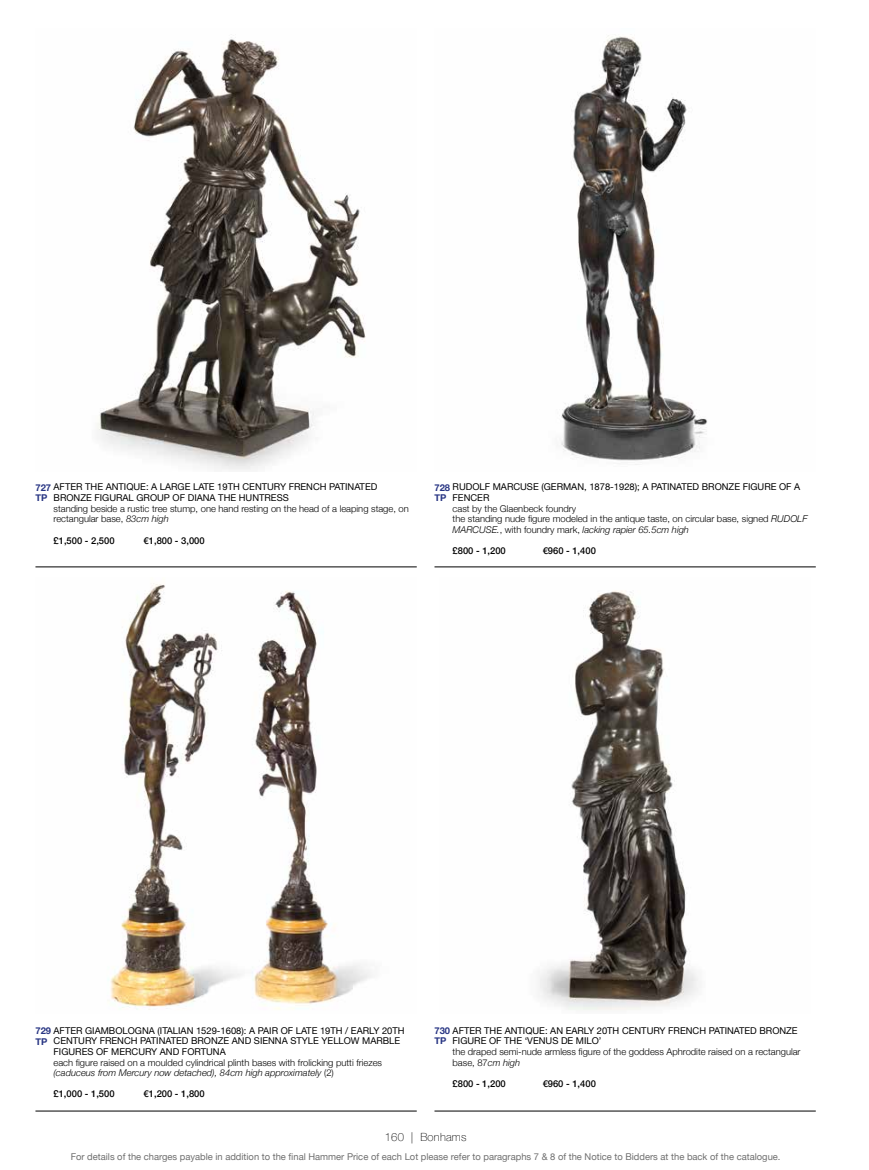
<style>
.page{position:relative;width:869px;height:1170px;background:#fff}
.page>*{position:absolute;margin:0;border:0;box-sizing:border-box;transform-origin:0 0}
.t1{font:100 11.25px "Helvetica Neue";letter-spacing:.02em;color:#000}
.t2{font:300 9.38px/10.6px "Helvetica Neue";color:#000}
.t3{font:9.38px/10.9px "Helvetica Neue";color:#000}
.t4{font:9.38px "Helvetica Neue";color:#6f6f6f}
.t5{font:500 9.38px "Helvetica Neue";color:#000}
.s1{font-weight:700;color:#283583}
.s2{font-style:italic}
</style>
<div class="page">
<img style="left:97px;top:39px;width:269px;height:431px">
<img style="left:561px;top:35px;width:146px;height:430px">
<img style="left:108px;top:583px;width:264px;height:427px">
<img style="left:539px;top:590px;width:159px;height:420px">
<hr style="left:35px;top:566px;width:381px;height:1px;background:#000">
<hr style="left:434px;top:566px;width:381px;height:1px;background:#000">
<hr style="left:35px;top:1110px;width:381px;height:1px;background:#000">
<hr style="left:434px;top:1110px;width:381px;height:1px;background:#000">
<p class="t3" style="left:35px;top:482px;width:343px"><span class="s1">727</span> AFTER THE ANTIQUE: A LARGE LATE 19TH CENTURY FRENCH PATINATED<br><span class="s1">TP</span></p>
<p class="t3" style="left:54px;top:492px;width:237px">BRONZE FIGURAL GROUP OF DIANA THE HUNTRESS</p>
<p class="t2" style="left:54px;top:502px;width:356px">standing beside a rustic tree stump, one hand resting on the head of a leaping stage, on rectangular base, <span class="s2">83cm high</span></p>
<p class="t5" style="left:54px;top:532px;width:62px">£1,500 - 2,500</p>
<p class="t5" style="left:144px;top:532px;width:62px">€1,800 - 3,000</p>
<p class="t3" style="left:434px;top:482px;width:367px"><span class="s1">728</span> RUDOLF MARCUSE (GERMAN, 1878-1928); A PATINATED BRONZE FIGURE OF A<br><span class="s1">TP</span></p>
<p class="t3" style="left:452px;top:492px;width:38px">FENCER</p>
<p class="t2" style="left:452px;top:502px;width:356px">cast by the Glaenbeck foundry<br>the standing nude figure modeled in the antique taste, on circular base, signed <span class="s2">RUDOLF<br>MARCUSE.</span>, with foundry mark, <span class="s2">lacking rapier 65.5cm high</span></p>
<p class="t5" style="left:452px;top:543px;width:55px">£800 - 1,200</p>
<p class="t5" style="left:542px;top:543px;width:55px">€960 - 1,400</p>
<p class="t3" style="left:35px;top:1025px;width:370px"><span class="s1">729</span> AFTER GIAMBOLOGNA (ITALIAN 1529-1608): A PAIR OF LATE 19TH / EARLY 20TH<br><span class="s1">TP</span></p>
<p class="t3" style="left:54px;top:1036px;width:348px">CENTURY FRENCH PATINATED BRONZE AND SIENNA STYLE YELLOW MARBLE<br>FIGURES OF MERCURY AND FORTUNA</p>
<p class="t2" style="left:54px;top:1056px;width:330px">each figure raised on a moulded cylindrical plinth bases with frolicking putti friezes <span class="s2">(caduceus from Mercury now detached), 84cm high approximately</span> (2)</p>
<p class="t5" style="left:54px;top:1086px;width:62px">£1,000 - 1,500</p>
<p class="t5" style="left:144px;top:1086px;width:62px">€1,200 - 1,800</p>
<p class="t3" style="left:434px;top:1025px;width:364px"><span class="s1">730</span> AFTER THE ANTIQUE: AN EARLY 20TH CENTURY FRENCH PATINATED BRONZE<br><span class="s1">TP</span></p>
<p class="t3" style="left:452px;top:1035px;width:150px">FIGURE OF THE ‘VENUS DE MILO’</p>
<p class="t2" style="left:452px;top:1045px;width:349px">the draped semi-nude armless figure of the goddess Aphrodite raised on a rectangular base, 87<span class="s2">cm high</span></p>
<p class="t5" style="left:452px;top:1075px;width:55px">£800 - 1,200</p>
<p class="t5" style="left:542px;top:1075px;width:55px">€960 - 1,400</p>
<p class="t1" style="left:384px;top:1128px;width:83px">160 | Bonhams</p>
<p class="t4" style="left:71px;top:1149px;width:711px">For details of the charges payable in addition to the final Hammer Price of each Lot please refer to paragraphs 7 &amp; 8 of the Notice to Bidders at the back of the catalogue.</p>
</div>
